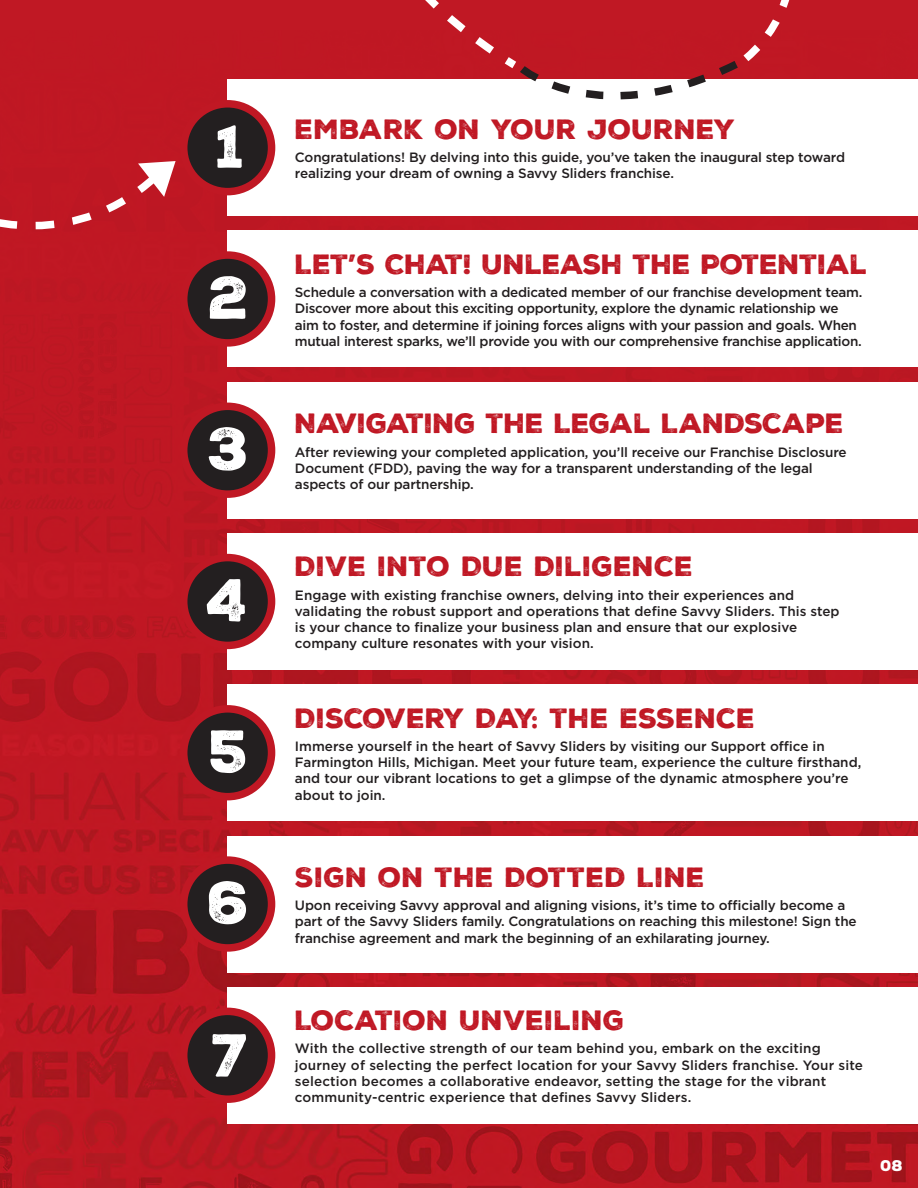
<style>
.page{position:relative;width:918px;height:1188px;background:#fff}
.page>*{position:absolute;margin:0;border:0;box-sizing:border-box;transform-origin:0 0}
.t1{font:58.35px "Nexa Rust Sans Black 1";color:#fff}
.t2{font:27px "Nexa Rust Sans Black 1";color:#c01824}
.t3{font:27px "Nexa Rust Sans Black 1";letter-spacing:-.02em;color:#c01824}
.t4{font:900 15px "Nexa Rust Sans";color:#fff}
.t5{font:500 13.5px/16.2px "Gotham";letter-spacing:-.01em;color:#231f20}
.t6{font:500 13.5px/16.2px "Gotham";letter-spacing:.01em;color:#231f20}
</style>
<div class="page">
<img style="left:0;top:0;width:918px;height:1188px">
<div style="left:228px;top:80px;width:690px;height:136px;background:#fff"></div>
<div style="left:184px;top:104px;width:88px;height:88px;background:#231f20;border-radius:50%"></div>
<div style="left:180px;top:100px;width:95px;height:95px;border:8px solid #c01824;border-radius:50%"></div>
<div style="left:228px;top:685px;width:690px;height:136px;background:#fff"></div>
<div style="left:184px;top:709px;width:88px;height:88px;background:#231f20;border-radius:50%"></div>
<div style="left:180px;top:705px;width:95px;height:95px;border:8px solid #c01824;border-radius:50%"></div>
<div style="left:228px;top:987px;width:690px;height:136px;background:#fff"></div>
<div style="left:184px;top:1011px;width:88px;height:88px;background:#231f20;border-radius:50%"></div>
<div style="left:180px;top:1008px;width:95px;height:95px;border:8px solid #c01824;border-radius:50%"></div>
<div style="left:228px;top:382px;width:690px;height:136px;background:#fff"></div>
<div style="left:184px;top:406px;width:88px;height:88px;background:#231f20;border-radius:50%"></div>
<div style="left:180px;top:403px;width:95px;height:95px;border:8px solid #c01824;border-radius:50%"></div>
<div style="left:228px;top:231px;width:690px;height:136px;background:#fff"></div>
<div style="left:184px;top:255px;width:88px;height:88px;background:#231f20;border-radius:50%"></div>
<div style="left:180px;top:251px;width:95px;height:96px;border:8px solid #c01824;border-radius:50%"></div>
<div style="left:228px;top:533px;width:690px;height:137px;background:#fff"></div>
<div style="left:184px;top:558px;width:88px;height:87px;background:#231f20;border-radius:50%"></div>
<div style="left:180px;top:554px;width:95px;height:95px;border:8px solid #c01824;border-radius:50%"></div>
<div style="left:228px;top:836px;width:690px;height:136px;background:#fff"></div>
<div style="left:184px;top:860px;width:88px;height:88px;background:#231f20;border-radius:50%"></div>
<div style="left:180px;top:856px;width:95px;height:96px;border:8px solid #c01824;border-radius:50%"></div>
<svg style="left:164px;top:161px;width:12px;height:36px"></svg>
<div style="left:0;top:0;width:164px;height:310px;background:#bf1723"></div>
<svg style="left:90px;top:0;width:710px;height:132px"></svg>
<p class="t1" style="left:216px;top:107px;width:31px">1</p>
<p class="t1" style="left:209px;top:258px;width:42px">2</p>
<p class="t1" style="left:208px;top:409px;width:43px">3</p>
<p class="t1" style="left:206px;top:561px;width:44px">4</p>
<p class="t1" style="left:209px;top:712px;width:41px">5</p>
<p class="t1" style="left:208px;top:863px;width:44px">6</p>
<p class="t1" style="left:212px;top:1016px;width:39px">7</p>
<p class="t2" style="left:295px;top:111px;width:442px">EMBARK ON YOUR JOURNEY</p>
<p class="t5" style="left:295px;top:149px;width:552px">Congratulations! By delving into this guide, you’ve taken the inaugural step toward</p>
<p class="t5" style="left:295px;top:165px;width:381px">realizing your dream of owning a Savvy Sliders franchise.</p>
<p class="t3" style="left:295px;top:246px;width:574px">LET’S CHAT! UNLEASH THE POTENTIAL</p>
<p class="t5" style="left:295px;top:284px;width:569px">Schedule a conversation with a dedicated member of our franchise development team.<br>Discover more about this exciting opportunity, explore the dynamic relationship we aim to foster, and determine if joining forces aligns with your passion and goals. When mutual interest sparks, we’ll provide you with our comprehensive franchise application.</p>
<p class="t3" style="left:295px;top:405px;width:551px">NAVIGATING THE LEGAL LANDSCAPE</p>
<p class="t5" style="left:295px;top:443px;width:553px">After reviewing your completed application, you’ll receive our Franchise Disclosure<br>Document (FDD), paving the way for a transparent understanding of the legal</p>
<p class="t5" style="left:295px;top:476px;width:180px">aspects of our partnership.</p>
<p class="t2" style="left:295px;top:548px;width:400px">DIVE INTO DUE DILIGENCE</p>
<p class="t5" style="left:295px;top:587px;width:501px">Engage with existing franchise owners, delving into their experiences and</p>
<p class="t5" style="left:295px;top:603px;width:546px">validating the robust support and operations that define Savvy Sliders. This step</p>
<p class="t5" style="left:295px;top:619px;width:504px">is your chance to finalize your business plan and ensure that our explosive</p>
<p class="t5" style="left:295px;top:635px;width:300px">company culture resonates with your vision.</p>
<p class="t2" style="left:295px;top:700px;width:462px">DISCOVERY DAY: THE ESSENCE</p>
<p class="t5" style="left:295px;top:738px;width:568px">Immerse yourself in the heart of Savvy Sliders by visiting our Support office in Farmington Hills, Michigan. Meet your future team, experience the culture firsthand, and tour our vibrant locations to get a glimpse of the dynamic atmosphere you’re about to join.</p>
<p class="t2" style="left:295px;top:859px;width:412px">SIGN ON THE DOTTED LINE</p>
<p class="t5" style="left:295px;top:897px;width:563px">Upon receiving Savvy approval and aligning visions, it’s time to officially become a part of the Savvy Sliders family. Congratulations on reaching this milestone! Sign the</p>
<p class="t5" style="left:295px;top:930px;width:476px">franchise agreement and mark the beginning of an exhilarating journey.</p>
<p class="t2" style="left:295px;top:1002px;width:331px">LOCATION UNVEILING</p>
<p class="t6" style="left:295px;top:1040px;width:570px">With the collective strength of our team behind you, embark on the exciting journey of selecting the perfect location for your Savvy Sliders franchise. Your site selection becomes a collaborative endeavor, setting the stage for the vibrant</p>
<p class="t6" style="left:295px;top:1089px;width:398px">community-centric experience that defines Savvy Sliders.</p>
<p class="t4" style="left:881px;top:1155px;width:24px">08</p>
</div>
